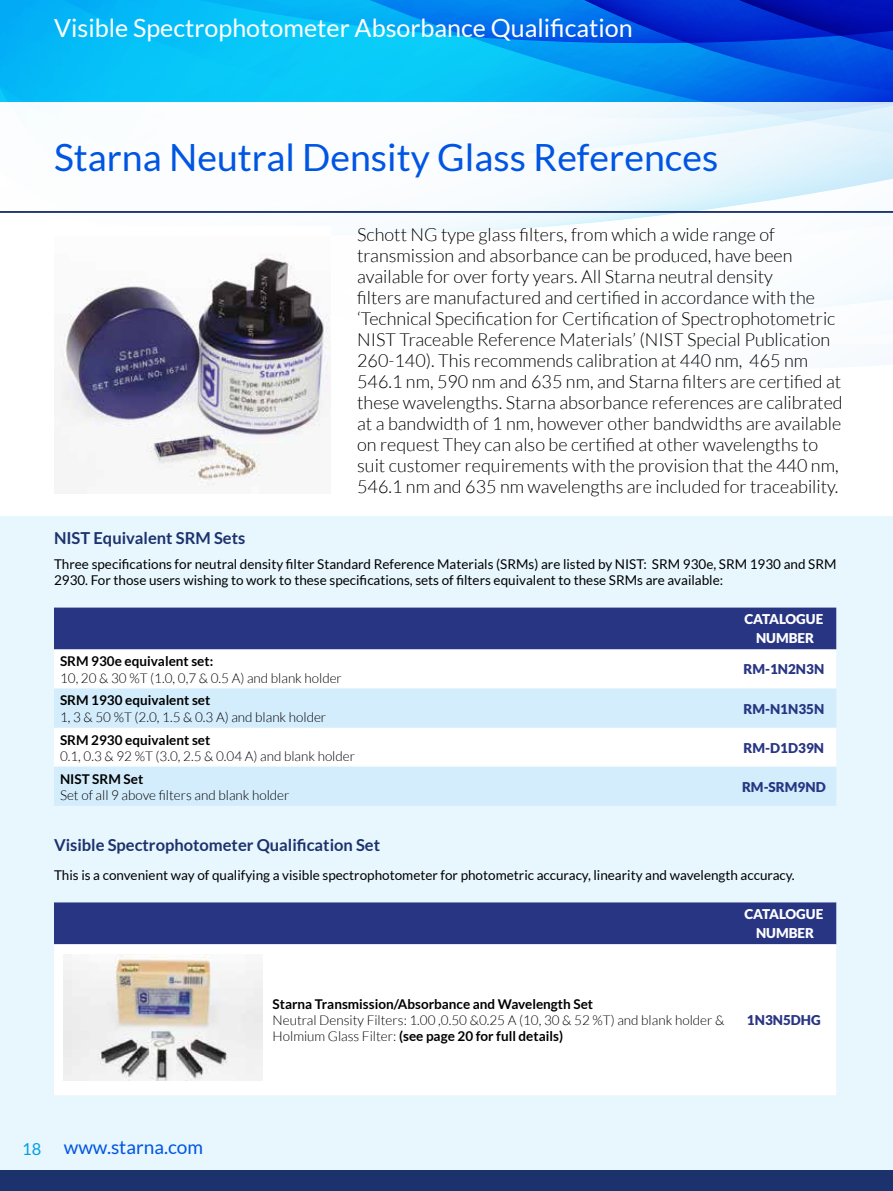
<style>
.page{position:relative;width:893px;height:1191px;background:#fff}
.page>*{position:absolute;margin:0;border:0;box-sizing:border-box;transform-origin:0 0}
.t1{font:37.5px "Lato";color:#0055e3}
.t2{font:25.05px "Lato";color:#fff}
.t3{font:19.05px "Lato";color:#0055e3}
.t4{font:300 18px/21px "Lato";color:#000}
.t5{font:700 16.5px "Lato";color:#1b326d}
.t6{font:13.5px/16.5px "Lato";color:#000}
.t7{font:300 13.5px/16.2px "Lato";color:#000}
.t8{font:700 13.5px "Lato";color:#000}
.t9{font:900 13.5px "Lato";color:#283583}
.t10{font:900 13.5px/19px "Lato";color:#fff;text-align:center}
.s1{font-size:16.5px;color:#009fe3}
.s2{font-weight:700}
</style>
<div class="page">
<div style="left:0;top:516px;width:893px;height:675px;background:#e8f6fe"></div>
<svg style="left:0;top:0;width:893px;height:103px;background:#0695ed"></svg>
<div style="left:0;top:1170px;width:893px;height:21px;background:#1b326d"></div>
<hr style="left:0;top:211px;width:893px;height:2px;background:#1b326d">
<div style="left:54px;top:607px;width:782px;height:42px;background:#283583"></div>
<div style="left:54px;top:649px;width:782px;height:39px;background:#fff"></div>
<svg style="left:54px;top:689px;width:782px;height:117px;background:#e2f2fc"></svg>
<div style="left:54px;top:902px;width:782px;height:42px;background:#283583"></div>
<div style="left:54px;top:944px;width:782px;height:151px;background:#fff"></div>
<img style="left:60px;top:253px;width:270px;height:233px">
<img style="left:64px;top:954px;width:198px;height:126px">
<h2 class="t2" style="left:54px;top:14px;width:580px">Visible Spectrophotometer Absorbance Qualification</h2>
<h1 class="t1" style="left:54px;top:137px;width:666px">Starna Neutral Density Glass References</h1>
<p class="t4" style="left:357px;top:224px;width:487px">Schott NG type glass filters, from which a wide range of transmission and absorbance can be produced, have been available for over forty years. All Starna neutral density<br>filters are manufactured and certified in accordance with the ‘Technical Specification for Certification of Spectrophotometric NIST Traceable Reference Materials’ (NIST Special Publication 260-140). This recommends calibration at 440 nm, 465 nm 546.1 nm, 590 nm and 635 nm, and Starna filters are certified at these wavelengths. Starna absorbance references are calibrated at a bandwidth of 1 nm, however other bandwidths are available on request They can also be certified at other wavelengths to suit customer requirements with the provision that the 440 nm, 546.1 nm and 635 nm wavelengths are included for traceability.</p>
<p class="t5" style="left:54px;top:528px;width:193px">NIST Equivalent SRM Sets</p>
<p class="t6" style="left:54px;top:555px;width:784px">Three specifications for neutral density filter Standard Reference Materials (SRMs) are listed by NIST: SRM 930e, SRM 1930 and SRM<br>2930. For those users wishing to work to these specifications, sets of filters equivalent to these SRMs are available:</p>
<p class="t10" style="left:744px;top:609px;width:81px">CATALOGUE<br>NUMBER</p>
<p class="t8" style="left:60px;top:653px;width:155px">SRM 930e equivalent set:</p>
<p class="t7" style="left:60px;top:669px;width:283px">10, 20 &amp; 30 %T (1.0, 0,7 &amp; 0.5 A) and blank holder</p>
<p class="t9" style="left:743px;top:661px;width:82px">RM-1N2N3N</p>
<p class="t8" style="left:60px;top:693px;width:152px">SRM 1930 equivalent set</p>
<p class="t7" style="left:60px;top:708px;width:268px">1, 3 &amp; 50 %T (2.0, 1.5 &amp; 0.3 A) and blank holder</p>
<p class="t8" style="left:60px;top:732px;width:152px">SRM 2930 equivalent set</p>
<p class="t7" style="left:60px;top:748px;width:297px">0.1, 0.3 &amp; 92 %T (3.0, 2.5 &amp; 0.04 A) and blank holder</p>
<p class="t8" style="left:60px;top:771px;width:85px">NIST SRM Set</p>
<p class="t7" style="left:60px;top:787px;width:231px">Set of all 9 above filters and blank holder</p>
<p class="t9" style="left:743px;top:700px;width:82px">RM-N1N35N</p>
<p class="t9" style="left:744px;top:739px;width:82px">RM-D1D39N</p>
<p class="t9" style="left:742px;top:779px;width:85px">RM-SRM9ND</p>
<p class="t5" style="left:54px;top:835px;width:328px">Visible Spectrophotometer Qualification Set</p>
<p class="t6" style="left:54px;top:866px;width:742px">This is a convenient way of qualifying a visible spectrophotometer for photometric accuracy, linearity and wavelength accuracy.</p>
<p class="t10" style="left:744px;top:904px;width:81px">CATALOGUE<br>NUMBER</p>
<p class="t3" style="left:22px;top:1136px;width:182px"><span class="s1">18</span> www.starna.com</p>
<p class="t8" style="left:273px;top:996px;width:322px">Starna Transmission/Absorbance and Wavelength Set</p>
<p class="t7" style="left:273px;top:1012px;width:453px">Neutral Density Filters: 1.00 ,0.50 &amp;0.25 A (10, 30 &amp; 52 %T) and blank holder &amp;<br>Holmium Glass Filter: <span class="s2">(see page 20 for full details)</span></p>
<p class="t9" style="left:747px;top:1012px;width:75px">1N3N5DHG</p>
</div>
